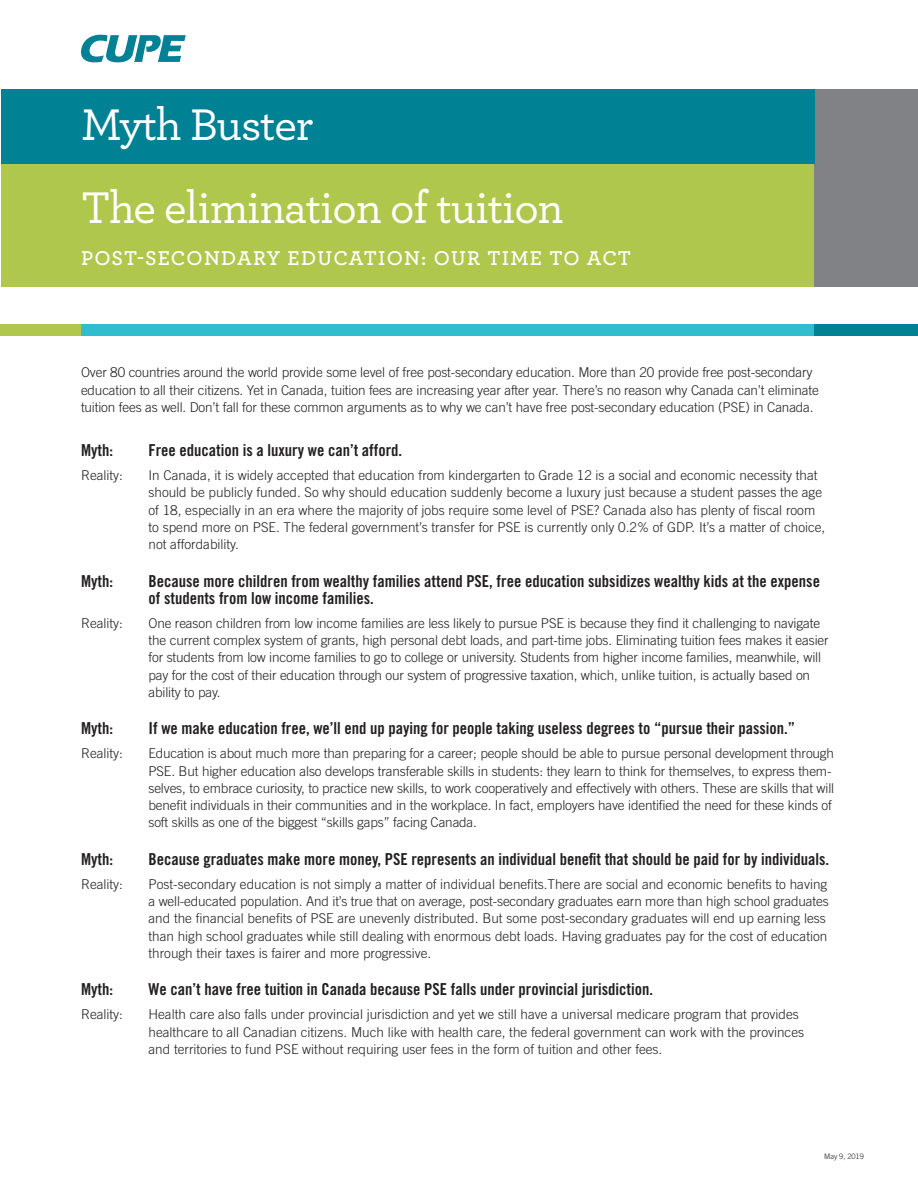
<style>
.page{position:relative;width:918px;height:1188px;background:#fff}
.page>*{position:absolute;margin:0;border:0;box-sizing:border-box;transform-origin:0 0}
.Intro{font:500 46.5px "Archer";letter-spacing:-.025em;color:#fff}
.t1{font:600 21px "Archer";letter-spacing:.06em;color:#fff}
.Copy{font:16.5px/17.2px "Trade Gothic Bold Cond Twenty";color:#231f20}
.Copy-2{font:300 13.5px/17.2px "Trade Gothic";letter-spacing:-.01em;color:#231f20}
.Copy-3{font:300 7.5px "Trade Gothic";letter-spacing:-.01em;color:#231f20}
</style>
<div class="page">
<div style="left:1px;top:89px;width:814px;height:198px;background:#aec74c"></div>
<div style="left:815px;top:89px;width:103px;height:198px;background:#808285"></div>
<div style="left:1px;top:324px;width:80px;height:12px;background:#aec74c"></div>
<div style="left:81px;top:324px;width:734px;height:12px;background:#31bdd0"></div>
<div style="left:815px;top:324px;width:103px;height:12px;background:#008294"></div>
<div style="left:1px;top:89px;width:814px;height:75px;background:#008294"></div>
<svg style="left:81px;top:35px;width:105px;height:27px"></svg>
<p class="Intro" style="left:81px;top:91px;width:234px">Myth Buster</p>
<p class="Intro" style="left:81px;top:174px;width:484px">The elimination of tuition</p>
<p class="t1" style="left:81px;top:242px;width:552px">POST-SECONDARY EDUCATION: OUR TIME TO ACT</p>
<p class="Copy-2" style="left:81px;top:364px;width:739px">Over 80 countries around the world provide some level of free post-secondary education. More than 20 provide free post-secondary education to all their citizens. Yet in Canada, tuition fees are increasing year after year. There’s no reason why Canada can’t eliminate tuition fees as well. Don’t fall for these common arguments as to why we can’t have free post-secondary education (PSE) in Canada.</p>
<p class="Copy" style="left:81px;top:442px;width:34px">Myth:</p>
<p class="Copy" style="left:148px;top:442px;width:255px">Free education is a luxury we can’t afford.</p>
<p class="Copy-2" style="left:81px;top:467px;width:43px">Reality:</p>
<p class="Copy-2" style="left:148px;top:467px;width:678px">In Canada, it is widely accepted that education from kindergarten to Grade 12 is a social and economic necessity that should be publicly funded. So why should education suddenly become a luxury just because a student passes the age of 18, especially in an era where the majority of jobs require some level of PSE? Canada also has plenty of fiscal room to spend more on PSE. The federal government’s transfer for PSE is currently only 0.2% of GDP. It’s a matter of choice, not affordability.</p>
<p class="Copy" style="left:81px;top:572px;width:34px">Myth:</p>
<p class="Copy" style="left:148px;top:572px;width:673px">Because more children from wealthy families attend PSE, free education subsidizes wealthy kids at the expense of students from low income families.</p>
<p class="Copy-2" style="left:81px;top:614px;width:43px">Reality:</p>
<p class="Copy-2" style="left:148px;top:614px;width:682px">One reason children from low income families are less likely to pursue PSE is because they find it challenging to navigate the current complex system of grants, high personal debt loads, and part-time jobs. Eliminating tuition fees makes it easier for students from low income families to go to college or university. Students from higher income families, meanwhile, will pay for the cost of their education through our system of progressive taxation, which, unlike tuition, is actually based on ability to pay.</p>
<p class="Copy" style="left:81px;top:720px;width:34px">Myth:</p>
<p class="Copy" style="left:148px;top:720px;width:648px">If we make education free, we’ll end up paying for people taking useless degrees to “pursue their passion.”</p>
<p class="Copy-2" style="left:81px;top:745px;width:43px">Reality:</p>
<p class="Copy-2" style="left:148px;top:745px;width:687px">Education is about much more than preparing for a career; people should be able to pursue personal development through PSE. But higher education also develops transferable skills in students: they learn to think for themselves, to express them&shy;selves, to embrace curiosity, to practice new skills, to work cooperatively and effectively with others. These are skills that will benefit individuals in their communities and in the workplace. In fact, employers have identified the need for these kinds of soft skills as one of the biggest “skills gaps” facing Canada.</p>
<p class="Copy" style="left:81px;top:850px;width:34px">Myth:</p>
<p class="Copy" style="left:148px;top:850px;width:682px">Because graduates make more money, PSE represents an individual benefit that should be paid for by individuals.</p>
<p class="Copy-2" style="left:81px;top:875px;width:43px">Reality:</p>
<p class="Copy-2" style="left:148px;top:875px;width:682px">Post-secondary education is not simply a matter of individual benefits.There are social and economic benefits to having a well-educated population. And it’s true that on average, post-secondary graduates earn more than high school graduates and the financial benefits of PSE are unevenly distributed. But some post-secondary graduates will end up earning less than high school graduates while still dealing with enormous debt loads. Having graduates pay for the cost of education through their taxes is fairer and more progressive.</p>
<p class="Copy" style="left:81px;top:981px;width:34px">Myth:</p>
<p class="Copy" style="left:148px;top:981px;width:506px">We can’t have free tuition in Canada because PSE falls under provincial jurisdiction.</p>
<p class="Copy-2" style="left:81px;top:1006px;width:43px">Reality:</p>
<p class="Copy-2" style="left:148px;top:1006px;width:657px">Health care also falls under provincial jurisdiction and yet we still have a universal medicare program that provides healthcare to all Canadian citizens. Much like with health care, the federal government can work with the provinces and territories to fund PSE without requiring user fees in the form of tuition and other fees.</p>
<p class="Copy-3" style="left:824px;top:1152px;width:41px">May 9, 2019</p>
</div>
